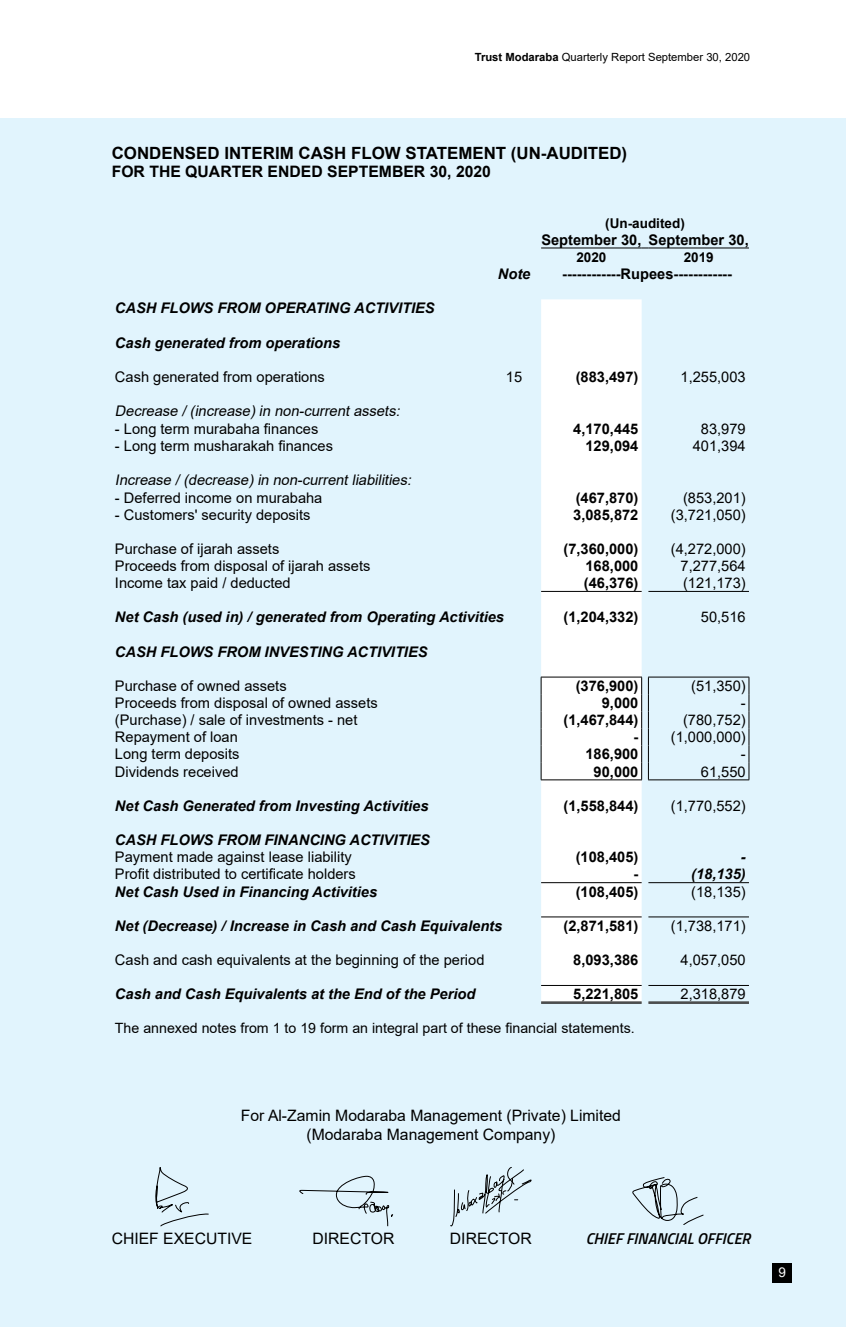
<style>
.page{position:relative;width:846px;height:1327px;background:#fff}
.page>*{position:absolute;margin:0;border:0;box-sizing:border-box;transform-origin:0 0}
.t1{font:700 16.88px "Arial";color:#000}
.t2{font:15.75px/18.9px "Arial";color:#000;text-align:center}
.t3{font:700 15.75px "Arial";color:#000}
.t4{font:italic 600 15.75px "Titillium";color:#000}
.t5{font:14.62px "Arial";color:#000}
.t6{font:italic 700 14.62px "Arial";color:#000}
.t7{font:700 14.62px "Arial";color:#000}
.t8{font:italic 14.62px "Arial";color:#000}
.t9{font:14.17px "Arial";color:#000}
.t10{font:700 13.5px "Arial";color:#000}
.t11{font:13.5px "Arial";color:#fff}
.t12{font:11.25px "Arial";color:#000}
.s1{font-weight:700}
</style>
<div class="page">
<div style="left:0;top:118px;width:845px;height:1209px;background:#e1f4fd"></div>
<div style="left:772px;top:1263px;width:19px;height:19px;background:#000"></div>
<div style="left:541px;top:299px;width:100px;height:702px;background:#fff"></div>
<hr style="left:541px;top:985px;width:100px;height:1px;background:#000">
<hr style="left:648px;top:985px;width:100px;height:1px;background:#000">
<hr style="left:541px;top:1001px;width:100px;height:1px;background:#000">
<hr style="left:541px;top:1002px;width:100px;height:1px;background:#000">
<hr style="left:648px;top:1001px;width:100px;height:1px;background:#000">
<hr style="left:648px;top:1002px;width:100px;height:1px;background:#000">
<hr style="left:540px;top:677px;width:101px;height:1px;background:#000">
<svg style="left:540px;top:677px;width:1px;height:102px"></svg>
<hr style="left:540px;top:779px;width:101px;height:1px;background:#000">
<hr style="left:647px;top:677px;width:101px;height:1px;background:#000">
<svg style="left:641px;top:677px;width:7px;height:102px"></svg>
<svg style="left:748px;top:677px;width:1px;height:102px"></svg>
<hr style="left:647px;top:779px;width:101px;height:1px;background:#000">
<hr style="left:541px;top:248px;width:100px;height:1px;background:#000">
<hr style="left:648px;top:248px;width:100px;height:1px;background:#000">
<hr style="left:541px;top:591px;width:100px;height:1px;background:#000">
<hr style="left:648px;top:591px;width:100px;height:1px;background:#000">
<hr style="left:541px;top:882px;width:100px;height:1px;background:#000">
<hr style="left:648px;top:882px;width:100px;height:1px;background:#000">
<hr style="left:541px;top:916px;width:100px;height:1px;background:#000">
<hr style="left:648px;top:916px;width:100px;height:1px;background:#000">
<svg style="left:450px;top:1167px;width:82px;height:60px"></svg>
<svg style="left:155px;top:1167px;width:54px;height:60px"></svg>
<svg style="left:299px;top:1175px;width:94px;height:52px"></svg>
<svg style="left:632px;top:1177px;width:72px;height:48px"></svg>
<p class="t12" style="left:474px;top:49px;width:277px"><span class="s1">Trust Modaraba</span> Quarterly Report September 30, 2020</p>
<p class="t1" style="left:112px;top:141px;width:516px">CONDENSED INTERIM CASH FLOW STATEMENT (UN-AUDITED)</p>
<p class="t3" style="left:112px;top:161px;width:380px">FOR THE QUARTER ENDED SEPTEMBER 30, 2020</p>
<p class="t10" style="left:605px;top:213px;width:81px">(Un-audited)</p>
<p class="t7" style="left:541px;top:229px;width:209px">September 30, September 30,</p>
<p class="t10" style="left:576px;top:248px;width:32px">2020</p>
<p class="t10" style="left:683px;top:248px;width:32px">2019</p>
<p class="t6" style="left:497px;top:264px;width:34px">Note</p>
<p class="t7" style="left:562px;top:263px;width:171px">------------Rupees------------</p>
<p class="t6" style="left:115px;top:298px;width:321px">CASH FLOWS FROM OPERATING ACTIVITIES</p>
<p class="t6" style="left:115px;top:333px;width:227px">Cash generated from operations</p>
<p class="t5" style="left:115px;top:366px;width:211px">Cash generated from operations</p>
<p class="t5" style="left:505px;top:366px;width:18px">15</p>
<p class="t7" style="left:575px;top:366px;width:64px">(883,497)</p>
<p class="t5" style="left:680px;top:366px;width:67px">1,255,003</p>
<p class="t8" style="left:115px;top:401px;width:289px">Decrease /(increase)in non-currentassets:</p>
<p class="t5" style="left:115px;top:419px;width:205px">- Long term murabaha finances</p>
<p class="t7" style="left:573px;top:418px;width:67px">4,170,445</p>
<p class="t5" style="left:700px;top:419px;width:46px">83,979</p>
<p class="t5" style="left:115px;top:436px;width:219px">- Long term musharakah finances</p>
<p class="t7" style="left:585px;top:436px;width:54px">129,094</p>
<p class="t5" style="left:692px;top:436px;width:54px">401,394</p>
<p class="t8" style="left:115px;top:470px;width:301px">Increase /(decrease)in non-currentliabilities:</p>
<p class="t5" style="left:115px;top:487px;width:209px">- Deferred income on murabaha</p>
<p class="t7" style="left:575px;top:487px;width:64px">(467,870)</p>
<p class="t5" style="left:682px;top:487px;width:64px">(853,201)</p>
<p class="t5" style="left:115px;top:504px;width:197px">- Customers' security deposits</p>
<p class="t7" style="left:573px;top:504px;width:67px">3,085,872</p>
<p class="t5" style="left:670px;top:504px;width:76px">(3,721,050)</p>
<p class="t5" style="left:115px;top:539px;width:166px">Purchase of ijarah assets</p>
<p class="t7" style="left:563px;top:538px;width:76px">(7,360,000)</p>
<p class="t5" style="left:670px;top:539px;width:76px">(4,272,000)</p>
<p class="t5" style="left:115px;top:556px;width:257px">Proceeds from disposal of ijarah assets</p>
<p class="t7" style="left:585px;top:555px;width:54px">168,000</p>
<p class="t5" style="left:680px;top:556px;width:67px">7,277,564</p>
<p class="t5" style="left:115px;top:573px;width:177px">Income tax paid / deducted</p>
<p class="t7" style="left:583px;top:573px;width:56px">(46,376)</p>
<p class="t5" style="left:682px;top:573px;width:64px">(121,173)</p>
<p class="t6" style="left:115px;top:607px;width:390px">Net Cash (used in) / generated from Operating Activities</p>
<p class="t7" style="left:563px;top:607px;width:76px">(1,204,332)</p>
<p class="t5" style="left:700px;top:607px;width:46px">50,516</p>
<p class="t6" style="left:115px;top:642px;width:314px">CASH FLOWS FROM INVESTING ACTIVITIES</p>
<p class="t5" style="left:115px;top:676px;width:173px">Purchase of owned assets</p>
<p class="t7" style="left:575px;top:675px;width:64px">(376,900)</p>
<p class="t5" style="left:690px;top:676px;width:56px">(51,350)</p>
<p class="t5" style="left:115px;top:693px;width:264px">Proceeds from disposal of owned assets</p>
<p class="t7" style="left:601px;top:692px;width:38px">9,000</p>
<p class="t5" style="left:740px;top:693px;width:6px">-</p>
<p class="t5" style="left:115px;top:710px;width:244px">(Purchase) / sale of investments - net</p>
<p class="t7" style="left:563px;top:710px;width:76px">(1,467,844)</p>
<p class="t5" style="left:682px;top:710px;width:64px">(780,752)</p>
<p class="t5" style="left:115px;top:727px;width:124px">Repayment of loan</p>
<p class="t5" style="left:633px;top:727px;width:114px"><span class="s1">-</span> (1,000,000)</p>
<p class="t5" style="left:115px;top:744px;width:126px">Long term deposits</p>
<p class="t7" style="left:585px;top:744px;width:54px">186,900</p>
<p class="t5" style="left:740px;top:744px;width:6px">-</p>
<p class="t5" style="left:115px;top:761px;width:125px">Dividends received</p>
<p class="t7" style="left:593px;top:761px;width:46px">90,000</p>
<p class="t5" style="left:700px;top:761px;width:46px">61,550</p>
<p class="t6" style="left:115px;top:796px;width:315px">Net Cash Generated from Investing Activities</p>
<p class="t7" style="left:563px;top:795px;width:76px">(1,558,844)</p>
<p class="t5" style="left:670px;top:795px;width:76px">(1,770,552)</p>
<p class="t6" style="left:115px;top:830px;width:316px">CASH FLOWS FROM FINANCING ACTIVITIES</p>
<p class="t5" style="left:115px;top:847px;width:238px">Payment made against lease liability</p>
<p class="t7" style="left:575px;top:847px;width:64px">(108,405)</p>
<p class="t6" style="left:740px;top:847px;width:6px">-</p>
<p class="t5" style="left:115px;top:864px;width:242px">Profit distributed to certificate holders</p>
<p class="t7" style="left:633px;top:864px;width:6px">-</p>
<p class="t6" style="left:690px;top:864px;width:56px">(18,135)</p>
<p class="t6" style="left:115px;top:881px;width:263px">Net Cash Used in Financing Activities</p>
<p class="t7" style="left:575px;top:881px;width:64px">(108,405)</p>
<p class="t5" style="left:690px;top:881px;width:56px">(18,135)</p>
<p class="t6" style="left:115px;top:916px;width:388px">Net (Decrease) / Increase in Cash and Cash Equivalents</p>
<p class="t7" style="left:563px;top:915px;width:76px">(2,871,581)</p>
<p class="t5" style="left:670px;top:915px;width:76px">(1,738,171)</p>
<p class="t5" style="left:115px;top:950px;width:371px">Cash and cash equivalents at the beginning of the period</p>
<p class="t7" style="left:573px;top:949px;width:67px">8,093,386</p>
<p class="t5" style="left:680px;top:950px;width:67px">4,057,050</p>
<p class="t6" style="left:115px;top:984px;width:362px">Cash and Cash Equivalents at the End of the Period</p>
<p class="t7" style="left:573px;top:984px;width:67px">5,221,805</p>
<p class="t5" style="left:680px;top:984px;width:67px">2,318,879</p>
<p class="t9" style="left:115px;top:1018px;width:521px">The annexed notes from 1 to 19 form an integral part of these financial statements.</p>
<p class="t2" style="left:241px;top:1105px;width:381px">For Al-Zamin Modaraba Management (Private) Limited (Modaraba Management Company)</p>
<p class="t2" style="left:112px;top:1229px;width:142px">CHIEF EXECUTIVE</p>
<p class="t2" style="left:312px;top:1229px;width:83px">DIRECTOR</p>
<p class="t2" style="left:449px;top:1229px;width:83px">DIRECTOR</p>
<p class="t4" style="left:585px;top:1226px;width:166px">CHIEF FINANCIAL OFFICER</p>
<p class="t11" style="left:778px;top:1263px;width:9px">9</p>
</div>
